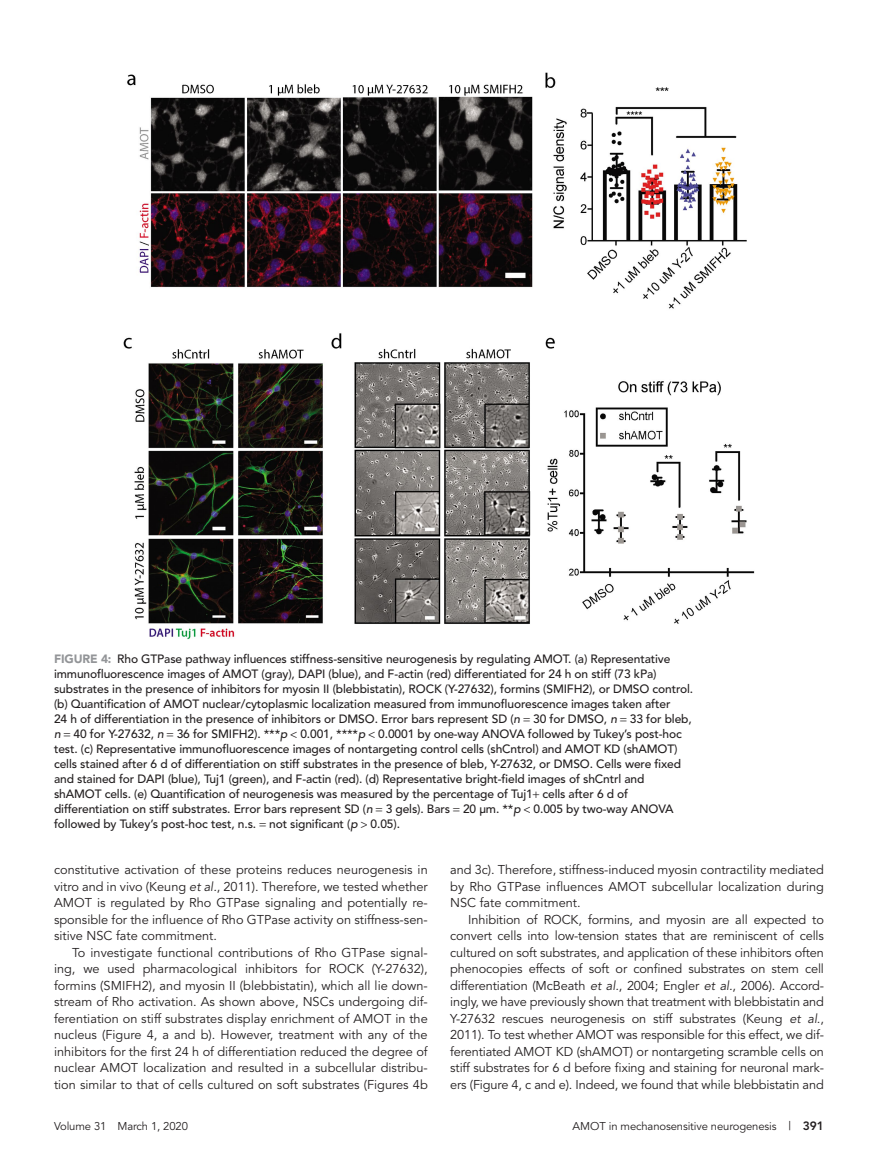
<style>
.page{position:relative;width:878px;height:1175px;background:#fff}
.page>*{position:absolute;margin:0;border:0;box-sizing:border-box;transform-origin:0 0}
.Para{font:12.75px/16.5px "Avenir";color:#231f20;text-align:justify}
.ParaFL{font:12.75px/16.5px "Avenir";color:#231f20;text-align:justify}
.FigCaption_35_5p{font:500 12px/15px "Avenir";letter-spacing:-.01em;color:#231f20}
.t1{font:11.25px "Avenir";letter-spacing:-.01em;color:#231f20}
.s1{font-weight:900;color:#939598}
.s2{font-style:italic}
.s3{font-size:12px}
.s4{font-weight:800;font-size:12px}
</style>
<div class="page">
<img style="left:124px;top:72px;width:630px;height:567px">
<p class="FigCaption_35_5p" style="left:54px;top:651px;width:640px"><span class="s1">FIGURE 4:</span> Rho GTPase pathway influences stiffness-sensitive neurogenesis by regulating AMOT. (a) Representative immunofluorescence images of AMOT (gray), DAPI (blue), and F-actin (red) differentiated for 24 h on stiff (73 kPa) substrates in the presence of inhibitors for myosin II (blebbistatin), ROCK (Y-27632), formins (SMIFH2), or DMSO control. (b) Quantification of AMOT nuclear/cytoplasmic localization measured from immunofluorescence images taken after<br>24 h of differentiation in the presence of inhibitors or DMSO. Error bars represent SD (<span class="s2">n</span> 30 for DMSO, <span class="s2">n</span> 33 for bleb, <span class="s2">n</span> 40 for Y-27632, <span class="s2">n</span> 36 for SMIFH2). ***<span class="s2">p</span> 0.001, ****<span class="s2">p</span> 0.0001 by one-way ANOVA followed by Tukey’s post-hoc test. (c) Representative immunofluorescence images of nontargeting control cells (shCntrol) and AMOT KD (shAMOT) cells stained after 6 d of differentiation on stiff substrates in the presence of bleb, Y-27632, or DMSO. Cells were fixed and stained for DAPI (blue), Tuj1 (green), and F-actin (red). (d) Representative bright-field images of shCntrl and shAMOT cells. (e) Quantification of neurogenesis was measured by the percentage of Tuj1 cells after 6 d of differentiation on stiff substrates. Error bars represent SD (<span class="s2">n</span> 3 gels). Bars 20 µm. **<span class="s2">p</span> 0.005 by two-way ANOVA followed by Tukey’s post-hoc test, n.s. not significant (<span class="s2">p</span> 0.05).</p>
<p class="ParaFL" style="left:54px;top:861px;width:375px">constitutive activation of these proteins reduces neurogenesis in vitro and in vivo (Keung <span class="s2">et al.</span>, 2011). Therefore, we tested whether AMOT is regulated by Rho GTPase signaling and potentially re&shy;sponsible for the influence of Rho GTPase activity on stiffness-sen&shy;sitive NSC fate commitment.</p>
<p class="Para" style="left:54px;top:944px;width:375px;text-indent:18px">To investigate functional contributions of Rho GTPase signal&shy;ing, we used pharmacological inhibitors for ROCK (Y-27632), formins (SMIFH2), and myosin II (blebbistatin), which all lie down&shy;stream of Rho activation. As shown above, NSCs undergoing dif&shy;ferentiation on stiff substrates display enrichment of AMOT in the nucleus (Figure 4, a and b). However, treatment with any of the inhibitors for the first 24 h of differentiation reduced the degree of nuclear AMOT localization and resulted in a subcellular distribu&shy;tion similar to that of cells cultured on soft substrates (Figures 4b</p>
<p class="Para" style="left:450px;top:861px;width:375px">and 3c). Therefore, stiffness-induced myosin contractility mediated by Rho GTPase influences AMOT subcellular localization during NSC fate commitment.</p>
<p class="Para" style="left:450px;top:911px;width:375px;text-indent:18px">Inhibition of ROCK, formins, and myosin are all expected to convert cells into low-tension states that are reminiscent of cells cultured on soft substrates, and application of these inhibitors often phenocopies effects of soft or confined substrates on stem cell differentiation (McBeath <span class="s2">et al.</span>, 2004; Engler <span class="s2">et al.</span>, 2006). Accord&shy;ingly, we have previously shown that treatment with blebbistatin and Y-27632 rescues neurogenesis on stiff substrates (Keung <span class="s2">et al.</span>, 2011). To test whether AMOT was responsible for this effect, we dif&shy;ferentiated AMOT KD (shAMOT) or nontargeting scramble cells on stiff substrates for 6 d before fixing and staining for neuronal mark&shy;ers (Figure 4, c and e). Indeed, we found that while blebbistatin and</p>
<p class="t1" style="left:54px;top:1119px;width:135px">Volume 31 March 1, 2020</p>
<p class="t1" style="left:572px;top:1119px;width:253px">AMOT in mechanosensitive neurogenesis <span class="s3">|</span> <span class="s4">391</span></p>
</div>
